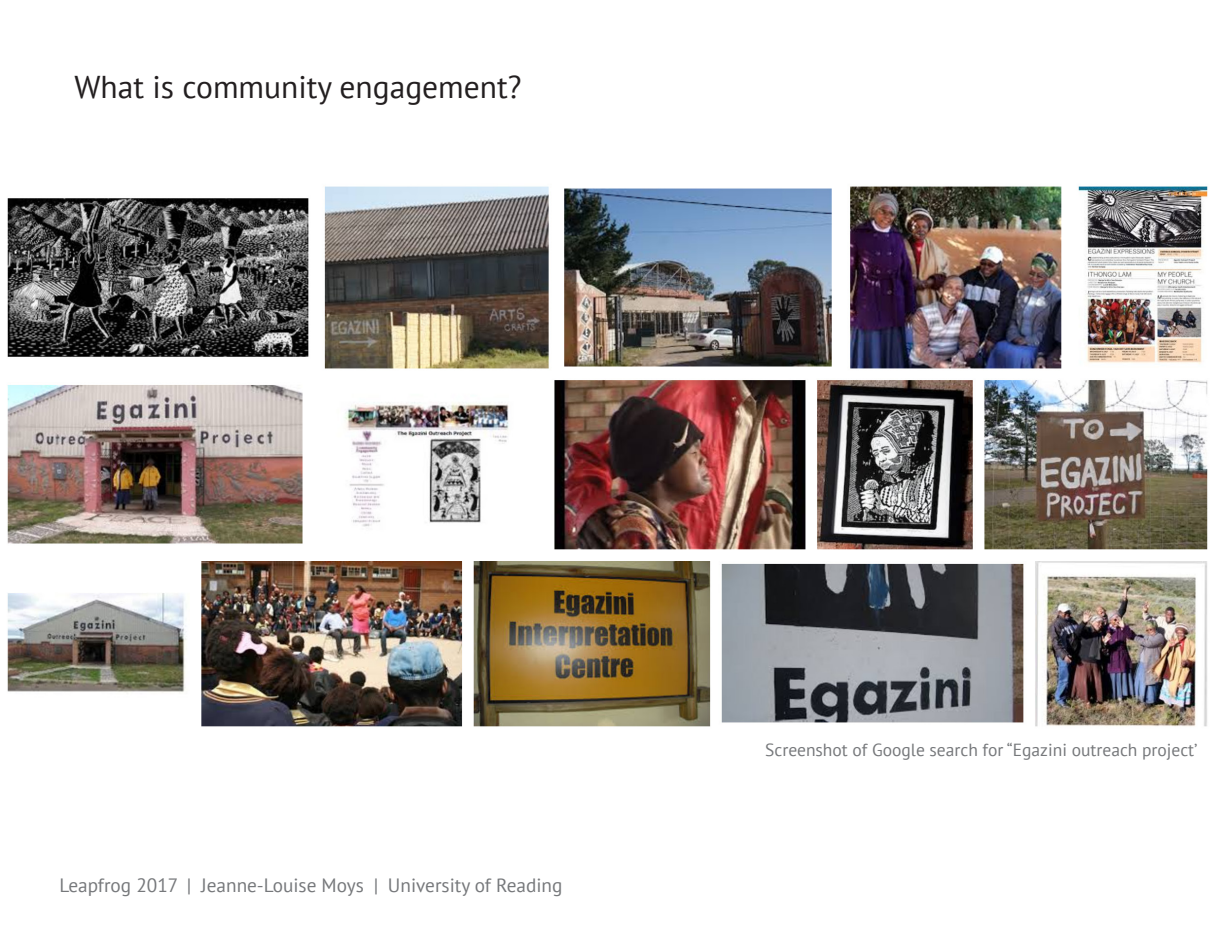
<style>
.page{position:relative;width:1216px;height:945px;background:#fff}
.page>*{position:absolute;margin:0;border:0;box-sizing:border-box;transform-origin:0 0}
.t1{font:31.5px "PT Sans";color:#231f20}
.t2{font:19.25px "PT Sans";color:#76787b}
.t3{font:17.5px "PT Sans";color:#76787b}
</style>
<div class="page">
<img style="left:7px;top:186px;width:1201px;height:541px">
<p class="t1" style="left:74px;top:67px;width:448px">What is community engagement?</p>
<p class="t2" style="left:60px;top:873px;width:504px">Leapfrog 2017 | Jeanne-Louise Moys | University of Reading</p>
<p class="t3" style="left:765px;top:739px;width:434px">Screenshot of Google search for “Egazini outreach project’</p>
</div>
